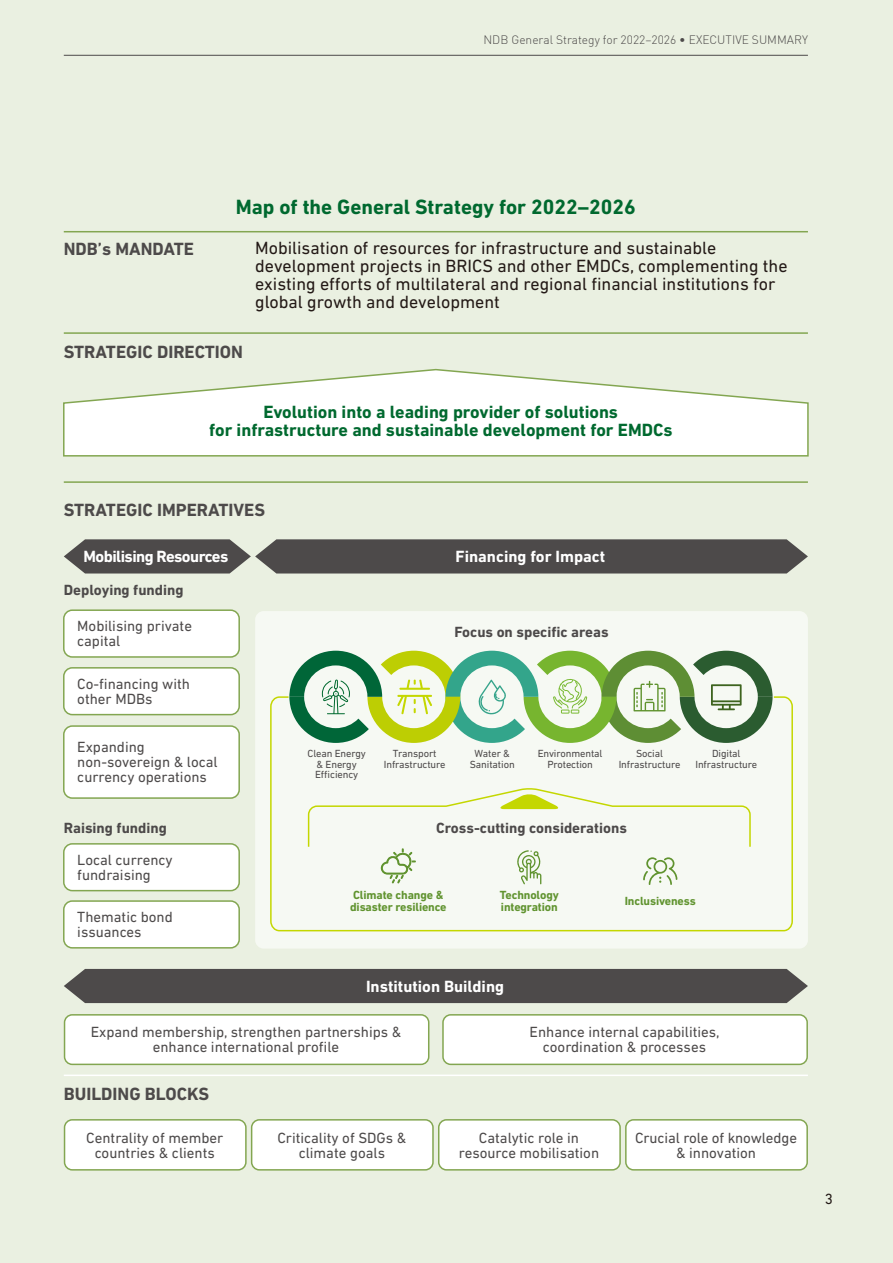
<style>
.page{position:relative;width:893px;height:1263px;background:#eaf0e1}
.page>*{position:absolute;margin:0;border:0;box-sizing:border-box;transform-origin:0 0}
.t1{font:700 21px "DIN Next LT Pro";color:#00692f}
.t2{font:18px/18px "DIN Next LT Pro";color:#231916}
.t3{font:700 18px/18px "DIN Next LT Pro";color:#00692f;text-align:center}
.t4{font:700 18px "DIN Next LT Pro";color:#4d4a4a}
.t5{font:700 16.5px "DIN Next LT Pro";color:#fff}
.t6{font:700 16.5px "DIN Next LT Pro";letter-spacing:-.035em;color:#fff}
.t7{font:15px/15px "DIN Next LT Pro";color:#4d4a4a;text-align:center}
.t8{font:700 15px "DIN Next LT Pro";color:#4d4a4a}
.t9{font:15px "DIN Next LT Pro";color:#231916}
.t10{font:700 12px/12px "DIN Next LT Pro";letter-spacing:-.01em;color:#60932f}
.t11{font:300 12px "DIN";color:#4d4a4a}
.t12{font:10.5px/10.5px "DIN Next LT Pro";letter-spacing:-.01em;color:#4d4a4a;text-align:center}
</style>
<div class="page">
<svg style="left:63px;top:368px;width:746px;height:89px"></svg>
<div style="left:255px;top:611px;width:553px;height:337px;background:#f6f9f3;border-radius:9px"></div>
<div style="left:270px;top:696px;width:523px;height:235px;border:2px solid #c4d700;border-radius:9px"></div>
<hr style="left:64px;top:55px;width:744px;height:1px;background:#4d4a4a">
<div style="left:64px;top:969px;width:744px;height:34px;background:#4d4a4a"></div>
<svg style="left:64px;top:539px;width:744px;height:34px;background:#585554"></svg>
<div style="left:65px;top:1120px;width:181px;height:50px;background:#fff;border-radius:8px"></div>
<div style="left:64px;top:1119px;width:183px;height:51px;border:2px solid #83a651;border-radius:8px"></div>
<div style="left:65px;top:1015px;width:364px;height:49px;background:#fff;border-radius:8px"></div>
<div style="left:64px;top:1014px;width:365px;height:51px;border:2px solid #83a651;border-radius:8px"></div>
<div style="left:443px;top:1015px;width:364px;height:49px;background:#fff;border-radius:8px"></div>
<div style="left:442px;top:1014px;width:366px;height:51px;border:2px solid #83a651;border-radius:8px"></div>
<div style="left:64px;top:610px;width:175px;height:47px;background:#fff;border-radius:9px"></div>
<div style="left:63px;top:609px;width:177px;height:49px;border:2px solid #83a651;border-radius:9px"></div>
<div style="left:64px;top:668px;width:175px;height:47px;background:#fff;border-radius:9px"></div>
<div style="left:63px;top:667px;width:177px;height:48px;border:2px solid #83a651;border-radius:9px"></div>
<div style="left:64px;top:726px;width:175px;height:72px;background:#fff;border-radius:9px"></div>
<div style="left:63px;top:725px;width:177px;height:74px;border:2px solid #83a651;border-radius:9px"></div>
<div style="left:64px;top:844px;width:175px;height:47px;background:#fff;border-radius:9px"></div>
<div style="left:63px;top:843px;width:177px;height:48px;border:2px solid #83a651;border-radius:9px"></div>
<div style="left:64px;top:901px;width:175px;height:47px;background:#fff;border-radius:9px"></div>
<div style="left:63px;top:900px;width:177px;height:48px;border:2px solid #83a651;border-radius:9px"></div>
<div style="left:252px;top:1120px;width:181px;height:50px;background:#fff;border-radius:8px"></div>
<div style="left:251px;top:1119px;width:183px;height:51px;border:2px solid #83a651;border-radius:8px"></div>
<div style="left:439px;top:1120px;width:181px;height:50px;background:#fff;border-radius:8px"></div>
<div style="left:438px;top:1119px;width:183px;height:51px;border:2px solid #83a651;border-radius:8px"></div>
<div style="left:626px;top:1120px;width:181px;height:50px;background:#fff;border-radius:8px"></div>
<div style="left:625px;top:1119px;width:183px;height:51px;border:2px solid #83a651;border-radius:8px"></div>
<hr style="left:64px;top:231px;width:744px;height:1px;background:#83a651">
<hr style="left:64px;top:332px;width:744px;height:2px;background:#83a651">
<hr style="left:64px;top:481px;width:744px;height:2px;background:#83a651">
<hr style="left:64px;top:1074px;width:744px;height:2px;background:#fff">
<svg style="left:289px;top:651px;width:484px;height:92px"></svg>
<svg style="left:307px;top:788px;width:444px;height:97px"></svg>
<p class="t11" style="left:483px;top:33px;width:326px">NDB General Strategy for 2022–2026 • EXECUTIVE SUMMARY</p>
<p class="t4" style="left:64px;top:239px;width:132px">NDB’s MANDATE</p>
<h1 class="t1" style="left:236px;top:195px;width:401px">Map of the General Strategy for 2022–2026</h1>
<p class="t2" style="left:255px;top:239px;width:534px">Mobilisation of resources for infrastructure and sustainable development projects in BRICS and other EMDCs, complementing the existing efforts of multilateral and regional financial institutions for global growth and development</p>
<p class="t4" style="left:64px;top:342px;width:181px">STRATEGIC DIRECTION</p>
<p class="t3" style="left:209px;top:403px;width:465px">Evolution into a leading provider of solutions<br>for infrastructure and sustainable development for EMDCs</p>
<p class="t4" style="left:64px;top:499px;width:203px">STRATEGIC IMPERATIVES</p>
<p class="t6" style="left:84px;top:547px;width:146px">Mobilising Resources</p>
<p class="t8" style="left:64px;top:581px;width:121px">Deploying funding</p>
<p class="t7" style="left:77px;top:618px;width:116px;text-align:left">Mobilising private capital</p>
<p class="t7" style="left:77px;top:676px;width:114px;text-align:left">Co-financing with other MDBs</p>
<p class="t7" style="left:77px;top:739px;width:142px;text-align:left">Expanding non-sovereign &amp; local currency operations</p>
<p class="t8" style="left:64px;top:819px;width:105px">Raising funding</p>
<p class="t7" style="left:77px;top:852px;width:97px;text-align:left">Local currency fundraising</p>
<p class="t7" style="left:77px;top:909px;width:97px;text-align:left">Thematic bond issuances</p>
<p class="t5" style="left:455px;top:547px;width:151px">Financing for Impact</p>
<p class="t8" style="left:454px;top:623px;width:156px">Focus on specific areas</p>
<p class="t12" style="left:307px;top:748px;width:60px">Clean Energy &amp; Energy<br>Efficiency</p>
<p class="t12" style="left:619px;top:748px;width:63px">Social<br>Infrastructure</p>
<p class="t12" style="left:470px;top:748px;width:46px">Water &amp;<br>Sanitation</p>
<p class="t12" style="left:384px;top:748px;width:63px">Transport<br>Infrastructure</p>
<p class="t12" style="left:695px;top:748px;width:63px">Digital<br>Infrastructure</p>
<p class="t12" style="left:538px;top:748px;width:66px">Environmental<br>Protection</p>
<p class="t8" style="left:436px;top:819px;width:192px">Cross-cutting considerations</p>
<p class="t10" style="left:350px;top:889px;width:98px">Climate change &amp; disaster resilience</p>
<p class="t10" style="left:500px;top:889px;width:61px">Technology integration</p>
<p class="t10" style="left:625px;top:895px;width:73px">Inclusiveness</p>
<p class="t5" style="left:366px;top:976px;width:140px">Institution Building</p>
<p class="t7" style="left:91px;top:1024px;width:312px">Expand membership, strengthen partnerships &amp; enhance international profile</p>
<p class="t7" style="left:530px;top:1024px;width:192px">Enhance internal capabilities, coordination &amp; processes</p>
<p class="t4" style="left:64px;top:1084px;width:147px">BUILDING BLOCKS</p>
<p class="t7" style="left:86px;top:1130px;width:139px">Centrality of member countries &amp; clients</p>
<p class="t7" style="left:277px;top:1130px;width:130px">Criticality of SDGs &amp; climate goals</p>
<p class="t7" style="left:459px;top:1130px;width:142px">Catalytic role in resource mobilisation</p>
<p class="t7" style="left:635px;top:1130px;width:163px">Crucial role of knowledge &amp; innovation</p>
<p class="t9" style="left:825px;top:1190px;width:10px">3</p>
</div>
